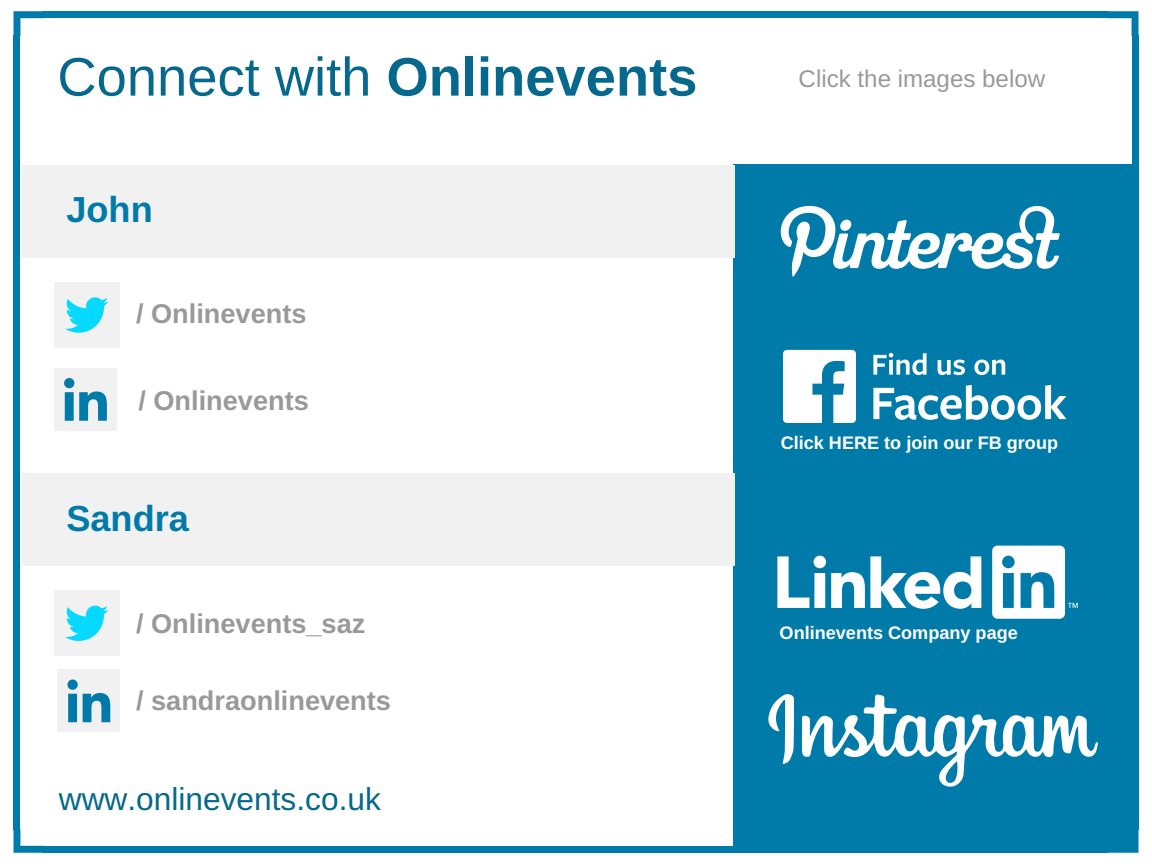
<style>
.page{position:relative;width:1152px;height:864px;background:#fff}
.page>*{position:absolute;margin:0;border:0;box-sizing:border-box;transform-origin:0 0}
.t1{font:54.3px "Arimo";color:#06688c}
.t2{font:700 36.3px "Arimo";color:#007ba9}
.t3{font:31.65px "Arimo";color:#06688c}
.t4{font:700 27.15px "Arimo";color:#999}
.t5{font:24.15px "Arimo";color:#999}
.t6{font:700 18.15px "Arimo";color:#fff}
.s1{font-weight:700}
</style>
<div class="page">
<div style="left:734px;top:164px;width:398px;height:684px;background:#007ba9"></div>
<svg style="left:14px;top:11px;width:30px;height:25px"></svg>
<div style="left:14px;top:35px;width:6px;height:795px;background:#007ba9"></div>
<svg style="left:14px;top:829px;width:30px;height:24px"></svg>
<div style="left:43px;top:846px;width:1065px;height:7px;background:#007ba9"></div>
<svg style="left:1108px;top:830px;width:30px;height:23px"></svg>
<div style="left:1132px;top:35px;width:7px;height:795px;background:#007ba9"></div>
<div style="left:43px;top:11px;width:1065px;height:7px;background:#007ba9"></div>
<svg style="left:1107px;top:11px;width:31px;height:25px"></svg>
<div style="left:23px;top:165px;width:712px;height:93px;background:#f1f1f1"></div>
<div style="left:54px;top:282px;width:65px;height:66px;background:#f1f1f1"></div>
<svg style="left:65px;top:297px;width:43px;height:36px"></svg>
<div style="left:23px;top:474px;width:712px;height:92px;background:#f1f1f1"></div>
<div style="left:54px;top:591px;width:65px;height:65px;background:#f1f1f1"></div>
<svg style="left:65px;top:606px;width:43px;height:35px"></svg>
<svg style="left:781px;top:206px;width:279px;height:71px"></svg>
<svg style="left:873px;top:353px;width:54px;height:22px"></svg>
<svg style="left:938px;top:360px;width:27px;height:15px"></svg>
<svg style="left:974px;top:360px;width:31px;height:15px"></svg>
<svg style="left:873px;top:385px;width:193px;height:35px"></svg>
<div style="left:783px;top:350px;width:73px;height:73px;background:#fff;border-radius:4px"></div>
<svg style="left:812px;top:361px;width:33px;height:62px"></svg>
<div style="left:992px;top:546px;width:73px;height:73px;background:#fff;border-radius:5px"></div>
<svg style="left:1002px;top:556px;width:13px;height:52px"></svg>
<svg style="left:1021px;top:572px;width:33px;height:36px"></svg>
<svg style="left:777px;top:556px;width:204px;height:53px"></svg>
<svg style="left:1068px;top:603px;width:10px;height:5px"></svg>
<svg style="left:802px;top:694px;width:296px;height:92px"></svg>
<svg style="left:768px;top:694px;width:26px;height:70px"></svg>
<div style="left:54px;top:368px;width:63px;height:63px;background:#f1f1f1"></div>
<svg style="left:64px;top:378px;width:43px;height:43px"></svg>
<div style="left:57px;top:669px;width:63px;height:63px;background:#f1f1f1"></div>
<svg style="left:67px;top:680px;width:43px;height:42px"></svg>
<h1 class="t1" style="left:57px;top:46px;width:642px">Connect with <span class="s1">Onlinevents</span></h1>
<h2 class="t2" style="left:66px;top:189px;width:88px">John</h2>
<p class="t4" style="left:136px;top:298px;width:172px">/ Onlinevents</p>
<p class="t4" style="left:138px;top:385px;width:172px">/ Onlinevents</p>
<h2 class="t2" style="left:66px;top:498px;width:124px">Sandra</h2>
<p class="t4" style="left:136px;top:609px;width:231px">/ Onlinevents_saz</p>
<p class="t4" style="left:136px;top:685px;width:256px">/ sandraonlinevents</p>
<p class="t3" style="left:59px;top:781px;width:324px">www.onlinevents.co.uk</p>
<p class="t5" style="left:799px;top:65px;width:248px">Click the images below</p>
<p class="t6" style="left:781px;top:432px;width:279px">Click HERE to join our FB group</p>
<p class="t6" style="left:780px;top:623px;width:240px">Onlinevents Company page</p>
</div>
